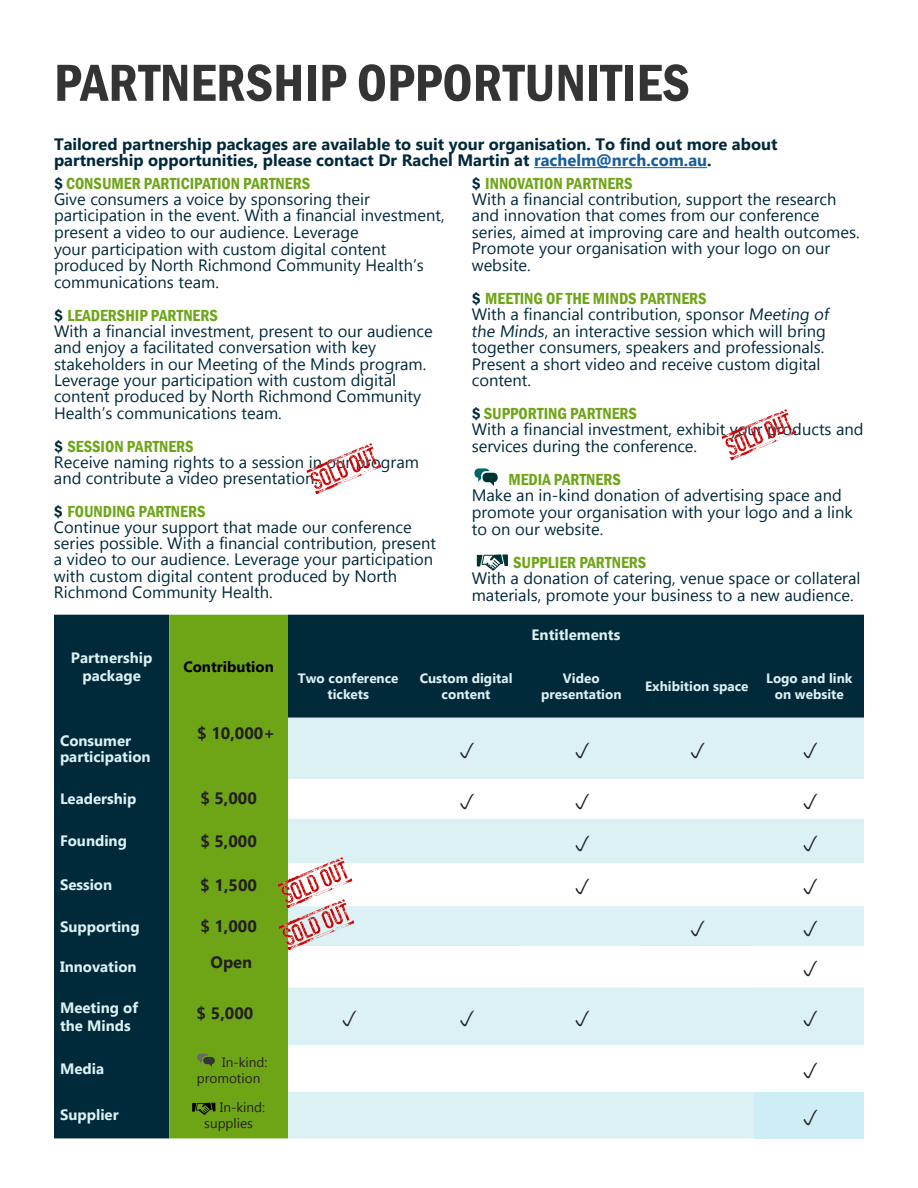
<style>
.page{position:relative;width:918px;height:1188px;background:#fff}
.page>*{position:absolute;margin:0;border:0;box-sizing:border-box;transform-origin:0 0}
.In_page_heading{font:600 condensed 54px "Franklin Gothic";color:#353435}
.Standard_paragraph_c{font:16.5px/16.5px "Gadugi";color:#00293a}
.Standard_paragraph_c-2{font:700 16.5px/16.5px "Gadugi";color:#00293a}
.t1{font:700 16.5px "Gadugi";color:#231f20}
.Standard_paragraph_c-3{font:700 15px/18px "Gadugi";color:#dbf1f3}
.t2{font:700 15px "Gadugi";color:#000}
.t3{font:700 13.5px/16.2px "Gadugi";color:#dbf1f3;text-align:center}
.t4{font:13.5px/16.2px "Gadugi";color:#231f20}
.s1{color:#175d9e}
.s2{font-family:"Franklin Gothic";font-weight:600;font-stretch:condensed}
.s3{font-family:"Franklin Gothic";font-weight:600;font-stretch:condensed;color:#6ea516}
</style>
<div class="page">
<div style="left:54px;top:615px;width:115px;height:523px;background:#00293a"></div>
<div style="left:169px;top:615px;width:119px;height:523px;background:#6ea516"></div>
<div style="left:288px;top:615px;width:576px;height:103px;background:#00293a"></div>
<svg style="left:288px;top:718px;width:576px;height:420px;fill:#dbf1f3"></svg>
<svg style="left:288px;top:946px;width:576px;height:146px"></svg>
<div style="left:755px;top:1092px;width:109px;height:46px;background:#ceedf4"></div>
<div style="left:203px;top:1057px;width:12px;height:7px;background:#353435;border-radius:3px"></div>
<svg style="left:197px;top:1054px;width:15px;height:13px"></svg>
<svg style="left:192px;top:1103px;width:23px;height:12px"></svg>
<svg style="left:477px;top:554px;width:31px;height:17px"></svg>
<div style="left:483px;top:473px;width:15px;height:9px;background:#033;border-radius:4px"></div>
<svg style="left:474px;top:468px;width:20px;height:18px"></svg>
<hr style="left:534px;top:167px;width:173px;height:1px;background:#175d9e">
<img style="left:275px;top:856px;width:81px;height:53px">
<img style="left:277px;top:899px;width:80px;height:53px">
<img style="left:721px;top:409px;width:76px;height:52px">
<img style="left:306px;top:443px;width:76px;height:52px">
<svg style="left:460px;top:742px;width:14px;height:16px"></svg>
<svg style="left:576px;top:742px;width:13px;height:16px"></svg>
<svg style="left:691px;top:742px;width:14px;height:16px"></svg>
<svg style="left:804px;top:742px;width:13px;height:16px"></svg>
<svg style="left:460px;top:793px;width:14px;height:16px"></svg>
<svg style="left:576px;top:793px;width:13px;height:16px"></svg>
<svg style="left:804px;top:793px;width:13px;height:16px"></svg>
<svg style="left:576px;top:835px;width:13px;height:16px"></svg>
<svg style="left:804px;top:835px;width:13px;height:16px"></svg>
<svg style="left:576px;top:879px;width:13px;height:16px"></svg>
<svg style="left:804px;top:879px;width:13px;height:16px"></svg>
<svg style="left:691px;top:920px;width:14px;height:16px"></svg>
<svg style="left:804px;top:920px;width:13px;height:16px"></svg>
<svg style="left:804px;top:961px;width:13px;height:16px"></svg>
<svg style="left:343px;top:1010px;width:13px;height:16px"></svg>
<svg style="left:460px;top:1010px;width:14px;height:16px"></svg>
<svg style="left:576px;top:1010px;width:13px;height:16px"></svg>
<svg style="left:804px;top:1010px;width:13px;height:16px"></svg>
<svg style="left:804px;top:1063px;width:13px;height:15px"></svg>
<p class="In_page_heading" style="left:54px;top:47px;width:637px">PARTNERSHIP OPPORTUNITIES</p>
<p class="Standard_paragraph_c-2" style="left:54px;top:136px;width:725px">Tailored partnership packages are available to suit your organisation. To find out more about partnership opportunities, please contact Dr Rachel Martin at <span class="s1">rachelm@nrch.com.au</span>.</p>
<p class="Standard_paragraph_c" style="left:54px;top:175px;width:392px"><span class="s2">$</span> <span class="s3">CONSUMER PARTICIPATION PARTNERS<br></span>Give consumers a voice by sponsoring their participation in the event. With a financial investment, present a video to our audience. Leverage<br>your participation with custom digital content produced by North Richmond Community Health’s communications team.</p>
<p class="Standard_paragraph_c" style="left:54px;top:307px;width:380px"><span class="s2">$</span> <span class="s3">LEADERSHIP PARTNERS<br></span>With a financial investment, present to our audience and enjoy a facilitated conversation with key stakeholders in our Meeting of the Minds program.<br>Leverage your participation with custom digital content produced by North Richmond Community Health’s communications team.</p>
<p class="Standard_paragraph_c" style="left:54px;top:438px;width:367px;line-height:16px"><span class="s2">$</span> <span class="s3">SESSION PARTNERS<br></span>Receive naming rights to a session in our program and contribute a video presentation.</p>
<p class="Standard_paragraph_c" style="left:54px;top:503px;width:384px"><span class="s2">$</span> <span class="s3">FOUNDING PARTNERS<br></span>Continue your support that made our conference series possible. With a financial contribution, present a video to our audience. Leverage your participation with custom digital content produced by North Richmond Community Health.</p>
<p class="Standard_paragraph_c" style="left:472px;top:175px;width:389px"><span class="s2">$</span> <span class="s3">INNOVATION PARTNERS<br></span>With a financial contribution, support the research and innovation that comes from our conference series, aimed at improving care and health outcomes.<br>Promote your organisation with your logo on our website.</p>
<p class="Standard_paragraph_c" style="left:471px;top:290px;width:361px"><span class="s2">$</span> <span class="s3">MEETING OF THE MINDS PARTNERS<br></span>With a financial contribution, sponsor Meeting of the Minds, an interactive session which will bring together consumers, speakers and professionals.<br>Present a short video and receive custom digital content.</p>
<p class="Standard_paragraph_c" style="left:472px;top:405px;width:393px"><span class="s2">$</span> <span class="s3">SUPPORTING PARTNERS<br></span>With a financial investment, exhibit your products and services during the conference.</p>
<p class="Standard_paragraph_c" style="left:472px;top:471px;width:382px;text-indent:37px"><span class="s3">MEDIA PARTNERS<br></span>Make an in-kind donation of advertising space and promote your organisation with your logo and a link to on our website.</p>
<p class="Standard_paragraph_c" style="left:472px;top:553px;width:390px;text-indent:41px"><span class="s3">SUPPLIER PARTNERS<br></span>With a donation of catering, venue space or collateral materials, promote your business to a new audience.</p>
<p class="Standard_paragraph_c-3" style="left:532px;top:626px;width:90px">Entitlements</p>
<p class="Standard_paragraph_c-3" style="left:71px;top:648px;width:83px;text-align:center">Partnership package</p>
<p class="t2" style="left:183px;top:657px;width:92px">Contribution</p>
<p class="Standard_paragraph_c-3" style="left:60px;top:732px;width:92px;line-height:16.5px">Consumer participation</p>
<p class="t1" style="left:197px;top:723px;width:79px">$ 10,000+</p>
<p class="Standard_paragraph_c-3" style="left:60px;top:790px;width:78px">Leadership</p>
<p class="t1" style="left:200px;top:788px;width:58px">$ 5,000</p>
<p class="Standard_paragraph_c-3" style="left:60px;top:832px;width:69px">Founding</p>
<p class="t1" style="left:200px;top:831px;width:58px">$ 5,000</p>
<p class="Standard_paragraph_c-3" style="left:60px;top:876px;width:54px">Session</p>
<p class="t1" style="left:200px;top:875px;width:58px">$ 1,500</p>
<p class="Standard_paragraph_c-3" style="left:60px;top:917px;width:81px">Supporting</p>
<p class="t1" style="left:200px;top:916px;width:58px">$ 1,000</p>
<p class="Standard_paragraph_c-3" style="left:60px;top:958px;width:78px">Innovation</p>
<p class="t1" style="left:211px;top:952px;width:43px">Open</p>
<p class="Standard_paragraph_c-3" style="left:60px;top:998px;width:80px">Meeting of the Minds</p>
<p class="t1" style="left:196px;top:1003px;width:58px">$ 5,000</p>
<p class="Standard_paragraph_c-3" style="left:60px;top:1060px;width:46px">Media</p>
<p class="t4" style="left:197px;top:1054px;width:72px;text-indent:25px">In-kind: promotion</p>
<p class="Standard_paragraph_c-3" style="left:60px;top:1106px;width:60px">Supplier</p>
<p class="t4" style="left:204px;top:1099px;width:62px;text-indent:16px">In-kind: supplies</p>
<p class="t3" style="left:298px;top:670px;width:102px">Two conference tickets</p>
<p class="t3" style="left:420px;top:670px;width:94px">Custom digital content</p>
<p class="t3" style="left:541px;top:670px;width:82px">Video presentation</p>
<p class="t3" style="left:645px;top:678px;width:105px">Exhibition space</p>
<p class="t3" style="left:766px;top:670px;width:88px">Logo and link on website</p>
</div>
